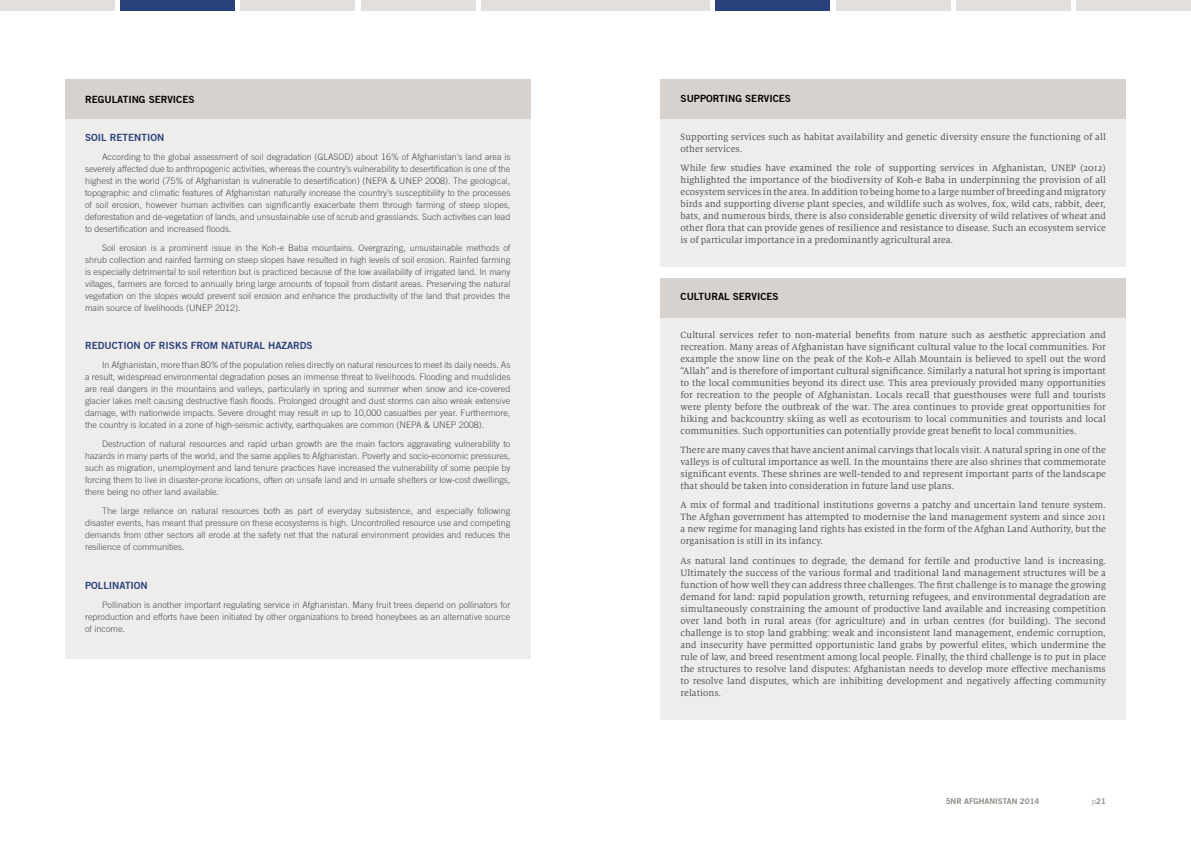
<style>
.page{position:relative;width:1191px;height:842px;background:#fff}
.page>*{position:absolute;margin:0;border:0;box-sizing:border-box;transform-origin:0 0}
.t1{font:10px/12px "Milo Serif OT";color:#4d4d4f;text-align:justify}
.t2{font:700 10px "Trade Gothic No.2";color:#29417c}
.t3{font:700 10px "Trade Gothic No.2";color:#000}
.t4{font:300 9px/12px "Trade Gothic";color:#4d4d4f;text-align:justify}
.t5{font:700 8px "Trade Gothic No.2";color:#8e8780}
.s1{font-family:"Trade Gothic";font-weight:300}
</style>
<div class="page">
<div style="left:660px;top:113px;width:465px;height:153px;background:#efedeb"></div>
<div style="left:660px;top:312px;width:465px;height:408px;background:#efedeb"></div>
<div style="left:660px;top:79px;width:465px;height:40px;background:#d7d2ce"></div>
<div style="left:660px;top:278px;width:465px;height:39px;background:#d7d2ce"></div>
<div style="left:716px;top:0;width:114px;height:11px;background:#29417c"></div>
<div style="left:120px;top:0;width:115px;height:11px;background:#29417c"></div>
<div style="left:0;top:0;width:114px;height:11px;background:#e2dfdc"></div>
<div style="left:836px;top:0;width:114px;height:11px;background:#e2dfdc"></div>
<div style="left:240px;top:0;width:115px;height:11px;background:#e2dfdc"></div>
<div style="left:956px;top:0;width:114px;height:11px;background:#e2dfdc"></div>
<div style="left:361px;top:0;width:114px;height:11px;background:#e2dfdc"></div>
<div style="left:1076px;top:0;width:115px;height:11px;background:#e2dfdc"></div>
<div style="left:481px;top:0;width:114px;height:11px;background:#e2dfdc"></div>
<div style="left:595px;top:0;width:115px;height:11px;background:#e2dfdc"></div>
<div style="left:65px;top:113px;width:465px;height:546px;background:#efedeb"></div>
<div style="left:65px;top:79px;width:465px;height:40px;background:#d7d2ce"></div>
<p class="t3" style="left:85px;top:93px;width:111px">REGULATING SERVICES</p>
<p class="t2" style="left:85px;top:131px;width:79px">SOIL RETENTION</p>
<p class="t4" style="left:102px;top:150px;width:222px">According to the global assessment of soil degradation (GLASOD</p>
<p class="t4" style="left:85px;top:150px;width:427px;text-indent:265px">) about 16% of Afghanistan’s land area is severely affected due to anthropogenic activities, whereas the country’s vulnerability to desertification is one of the highest in the world (75% of Afghanistan is vulnerable to desertification) (NEPA &amp; UNEP 2008). The geological, topographic and climatic features of Afghanistan naturally increase the country’s susceptibility to the processes of soil erosion, however human activities can significantly exacerbate them through farming of steep slopes, deforestation and de-vegetation of lands, and unsustainable use of scrub and grasslands. Such activities can lead to desertification and increased floods.</p>
<p class="t4" style="left:85px;top:242px;width:427px;text-indent:17px">Soil erosion is a prominent issue in the Koh-e Baba mountains. Overgrazing, unsustainable methods of shrub collection and rainfed farming on steep slopes have resulted in high levels of soil erosion. Rainfed farming is especially detrimental to soil retention but is practiced because of the low availability of irrigated land. I n many villages, farmers are forced to annually bring large amounts of topsoil from distant areas. Preserving the natural vegetation on the slopes would prevent soil erosion and enhance the productivity of the land that provides the main source of livelihoods (UNEP 2012).</p>
<p class="t2" style="left:85px;top:339px;width:229px">REDUCTION OF R ISKS FROM NATURAL HAZARDS</p>
<p class="t4" style="left:85px;top:359px;width:427px;text-indent:17px">I n Afghanistan, more than 80% of the population relies directly on natural resources to meet its daily needs. As a result, widespread environmental degradation poses an immense threat to livelihoods. Flooding and mudslides are real dangers in the mountains and valleys, particularly in spring and summer when snow and ice-covered glacier lakes melt causing destructive flash floods. Prolonged drought and dust storms can also wreak extensive damage, with nationwide impacts. Severe drought may result in up to 10,000 casualties per year. Furthermore, the country is located in a zone of high-seismic activity, earthquakes are common (NEPA &amp; UNEP 2008).</p>
<p class="t4" style="left:85px;top:438px;width:427px;text-indent:17px">Destruction of natural resources and rapid urban growth are the main factors aggravating vulnerability to hazards in many parts of the world, and the same applies to Afghanistan. Poverty and socio-economic pressures, such as migration, unemployment and land tenure practices have increased the vulnerability of some people by forcing them to live in disaster-prone locations, often on unsafe land and in unsafe shelters or low-cost dwellings, there being no other land available.</p>
<p class="t4" style="left:85px;top:505px;width:427px;text-indent:17px">The large reliance on natural resources both as part of everyday subsistence, and especially following disaster events, has meant that pressure on these ecosystems is high. Uncontrolled resource use and competing demands from other sectors all erode at the safety net that the natural environment provides and reduces the resilience of communities.</p>
<p class="t2" style="left:85px;top:579px;width:63px">POLLINATION</p>
<p class="t4" style="left:85px;top:598px;width:427px;text-indent:17px">Pollination is another important regulating service in Afghanistan. Many fruit trees depend on pollinators for reproduction and efforts have been initiated by other organizations to breed honeybees as an alternative source of income.</p>
<p class="t3" style="left:680px;top:92px;width:112px">SUPPORTING SERVICES</p>
<p class="t1" style="left:680px;top:131px;width:427px">Supporting services such as habitat availability and genetic diversity ensure the functioning of all other services.</p>
<p class="t1" style="left:680px;top:162px;width:427px">While few studies have examined the role of supporting services in Afghanistan, UNEP (2012) highlighted the importance of the biodiversity of Koh-e Baba in underpinning the provision of all ecosystem services in the area. In addition to being home to a large number of breeding and migratory birds and supporting diverse plant species, and wildlife such as wolves, fox, wild cats, rabbit, deer, bats, and numerous birds, there is also considerable genetic diversity of wild relatives of wheat and other flora that can provide genes of resilience and resistance to disease. Such an ecosystem service is of particular importance in a predominantly agricultural area.</p>
<p class="t3" style="left:680px;top:290px;width:100px">CULTURAL SERVICES</p>
<p class="t1" style="left:680px;top:329px;width:427px">Cultural services refer to non-material benefits from nature such as aesthetic appreciation and recreation. Many areas of Afghanistan have significant cultural value to the local communities. For example the snow line on the peak of the Koh-e Allah Mountain is believed to spell out the word “Allah” and is therefore of important cultural significance. Similarly a natural hot spring is important to the local communities beyond its direct use. This area previously provided many opportunities for recreation to the people of Afghanistan. Locals recall that guesthouses were full and tourists were plenty before the outbreak of the war. The area continues to provide great opportunities for hiking and backcountry skiing as well as ecotourism to local communities and tourists and local communities. Such opportunities can potentially provide great benefit to local communities.</p>
<p class="t1" style="left:680px;top:444px;width:427px">There are many caves that have ancient animal carvings that locals visit. A natural spring in one of the valleys is of cultural importance as well. In the mountains there are also shrines that commemorate significant events. These shrines are well-tended to and represent important parts of the landscape that should be taken into consideration in future land use plans.</p>
<p class="t1" style="left:680px;top:499px;width:427px">A mix of formal and traditional institutions governs a patchy and uncertain land tenure system.<br>The Afghan government has attempted to modernise the land management system and since 2011 a new regime for managing land rights has existed in the form of the Afghan Land Authority, but the organisation is still in its infancy.</p>
<p class="t1" style="left:680px;top:555px;width:427px">As natural land continues to degrade, the demand for fertile and productive land is increasing.<br>Ultimately the success of the various formal and traditional land management structures will be a function of how well they can address three challenges. The first challenge is to manage the growing demand for land: rapid population growth, returning refugees, and environmental degradation are simultaneously constraining the amount of productive land available and increasing competition over land both in rural areas (for agriculture) and in urban centres (for building). The second challenge is to stop land grabbing: weak and inconsistent land management, endemic corruption, and insecurity have permitted opportunistic land grabs by powerful elites, which undermine the rule of law, and breed resentment among local people. Finally, the third challenge is to put in place the structures to resolve land disputes: Afghanistan needs to develop more effective mechanisms to resolve land disputes, which are inhibiting development and negatively affecting community relations.</p>
<p class="t5" style="left:945px;top:797px;width:95px">5NR AFGHAN ISTAN 2014</p>
<p class="t5" style="left:1091px;top:797px;width:16px"><span class="s1">p</span>21</p>
</div>
